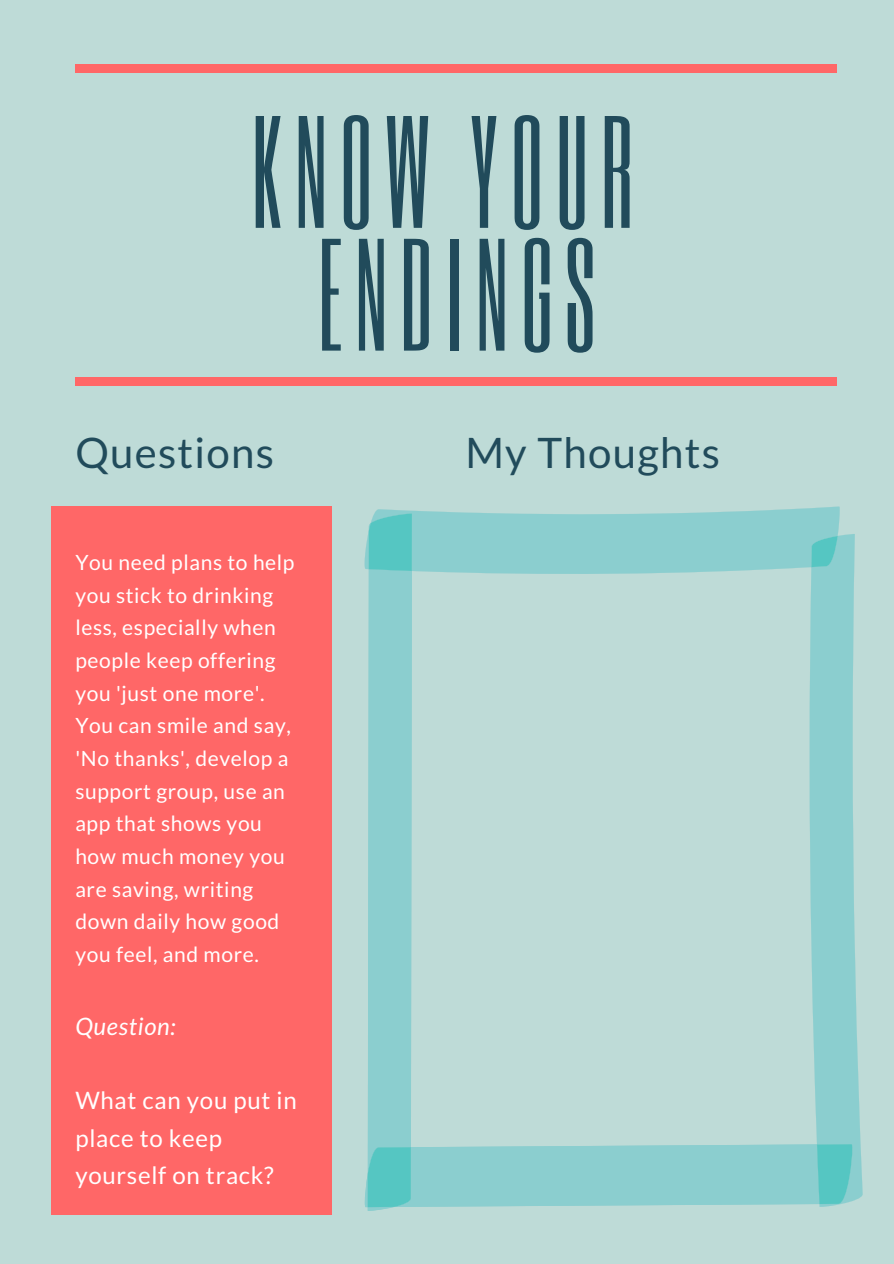
<style>
.page{position:relative;width:894px;height:1264px;background:#fff}
.page>*{position:absolute;margin:0;border:0;box-sizing:border-box;transform-origin:0 0}
.t1{font:132.45px/122.7px "Six Caps";letter-spacing:.09em;color:#214b5b;text-align:center}
.t2{font:42px "Lato";letter-spacing:.03em;color:#214b5b}
.t3{font:24px/37.2px "Lato";letter-spacing:.03em;color:#fff}
.t4{font:italic 24px "Lato";letter-spacing:.03em;color:#fff}
.t5{font:21px/32.7px "Lato";letter-spacing:.03em;color:#fff}
</style>
<div class="page">
<div style="left:0;top:0;width:893px;height:1263px;background:#bedbd7"></div>
<div style="left:75px;top:65px;width:761px;height:7px;background:#ff6767"></div>
<div style="left:52px;top:506px;width:279px;height:708px;background:#ff6767"></div>
<div style="left:75px;top:377px;width:761px;height:8px;background:#ff6767"></div>
<svg style="left:364px;top:506px;width:498px;height:704px"></svg>
<h1 class="t1" style="left:251px;top:107px;width:383px">KNOW YOUR<br>ENDINGS</h1>
<h2 class="t2" style="left:75px;top:427px;width:200px">Questions</h2>
<p class="t5" style="left:75px;top:545px;width:221px">You need plans to help you stick to drinking less, especially when people keep offering you 'just one more'.<br>You can smile and say, 'No thanks', develop a support group, use an app that shows you how much money you are saving, writing down daily how good you feel, and more.</p>
<p class="t4" style="left:75px;top:1011px;width:102px">Question:</p>
<p class="t3" style="left:75px;top:1081px;width:223px">What can you put in place to keep yourself on track?</p>
<h2 class="t2" style="left:465px;top:427px;width:256px">My Thoughts</h2>
</div>
